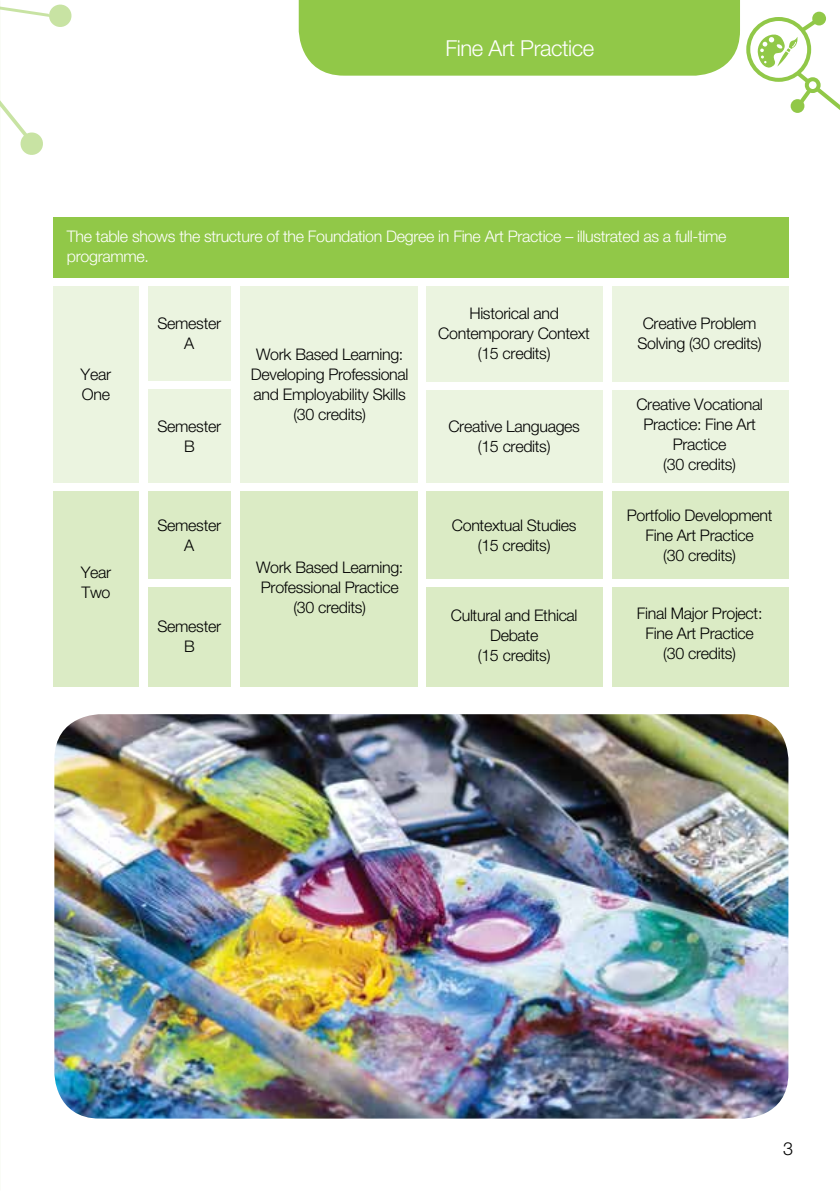
<style>
.page{position:relative;width:840px;height:1191px;background:#fff}
.page>*{position:absolute;margin:0;border:0;box-sizing:border-box;transform-origin:0 0}
.t1{font:300 22px "Helvetica Neue LT Std";letter-spacing:-.02em;color:#fff}
.t2{font:300 18px "Helvetica Neue LT Std";color:#000}
.t3{font:300 16px/20px "Helvetica Neue LT Std";letter-spacing:-.02em;color:#000;text-align:center}
.t4{font:300 16px/20px "Helvetica Neue LT Std";letter-spacing:-.02em;color:#fff}
</style>
<div class="page">
<div style="left:298px;top:0;width:441px;height:76px;background:#91c848"></div>
<svg style="left:0;top:4px;width:72px;height:151px"></svg>
<div style="left:811px;top:12px;width:14px;height:13px;border:2px solid #91c848;border-radius:50%"></div>
<div style="left:745px;top:17px;width:65px;height:65px;border:4px solid #91c848;border-radius:50%"></div>
<svg style="left:756px;top:13px;width:83px;height:100px"></svg>
<div style="left:53px;top:286px;width:86px;height:197px;background:#ebf4e0"></div>
<div style="left:146px;top:286px;width:86px;height:197px;background:#ebf4e0"></div>
<div style="left:53px;top:490px;width:86px;height:197px;background:#dbebc5"></div>
<div style="left:146px;top:490px;width:86px;height:197px;background:#dbebc5"></div>
<div style="left:53px;top:217px;width:735px;height:63px;background:#91c848"></div>
<div style="left:425px;top:286px;width:177px;height:197px;background:#ebf4e0"></div>
<div style="left:425px;top:490px;width:177px;height:197px;background:#dbebc5"></div>
<div style="left:240px;top:286px;width:177px;height:197px;background:#ebf4e0"></div>
<div style="left:240px;top:490px;width:177px;height:197px;background:#dbebc5"></div>
<div style="left:610px;top:286px;width:178px;height:197px;background:#ebf4e0"></div>
<div style="left:610px;top:490px;width:178px;height:197px;background:#dbebc5"></div>
<img style="left:54px;top:714px;width:734px;height:404px">
<div style="left:140px;top:281px;width:7px;height:411px;background:#fff"></div>
<div style="left:231px;top:281px;width:8px;height:411px;background:#fff"></div>
<div style="left:603px;top:281px;width:8px;height:411px;background:#fff"></div>
<div style="left:423px;top:382px;width:367px;height:7px;background:#fff"></div>
<div style="left:423px;top:579px;width:367px;height:8px;background:#fff"></div>
<div style="left:143px;top:579px;width:91px;height:8px;background:#fff"></div>
<div style="left:143px;top:381px;width:91px;height:7px;background:#fff"></div>
<div style="left:48px;top:482px;width:742px;height:8px;background:#fff"></div>
<div style="left:48px;top:278px;width:742px;height:8px;background:#fff"></div>
<h1 class="t1" style="left:445px;top:34px;width:150px">Fine Art Practice</h1>
<p class="t4" style="left:67px;top:226px;width:660px">The table shows the structure of the Foundation Degree in Fine Art Practice – illustrated as a full-time programme.</p>
<p class="t3" style="left:81px;top:363px;width:32px;text-align:left">Year<br>One</p>
<p class="t3" style="left:81px;top:561px;width:32px;text-align:left">Year<br>Two</p>
<p class="t3" style="left:157px;top:313px;width:65px">Semester<br>A</p>
<p class="t3" style="left:157px;top:415px;width:65px">Semester<br>B</p>
<p class="t3" style="left:251px;top:344px;width:159px">Work Based Learning:<br>Developing Professional and Employability Skills (30 credits)</p>
<p class="t3" style="left:438px;top:303px;width:153px">Historical and<br>Contemporary Context (15 credits)</p>
<p class="t3" style="left:448px;top:415px;width:133px">Creative Languages (15 credits)</p>
<p class="t3" style="left:637px;top:313px;width:126px">Creative Problem<br>Solving (30 credits)</p>
<p class="t3" style="left:636px;top:394px;width:128px">Creative Vocational<br>Practice: Fine Art<br>Practice<br>(30 credits)</p>
<p class="t3" style="left:157px;top:515px;width:65px">Semester<br>A</p>
<p class="t3" style="left:157px;top:616px;width:65px">Semester<br>B</p>
<p class="t3" style="left:256px;top:557px;width:149px">Work Based Learning:<br>Professional Practice (30 credits)</p>
<p class="t3" style="left:451px;top:515px;width:126px">Contextual Studies (15 credits)</p>
<p class="t3" style="left:450px;top:605px;width:128px">Cultural and Ethical<br>Debate<br>(15 credits)</p>
<p class="t3" style="left:626px;top:505px;width:147px">Portfolio Development<br>Fine Art Practice<br>(30 credits)</p>
<p class="t3" style="left:636px;top:603px;width:127px">Final Major Project:<br>Fine Art Practice (30 credits)</p>
<p class="t2" style="left:782px;top:1137px;width:12px">3</p>
</div>
